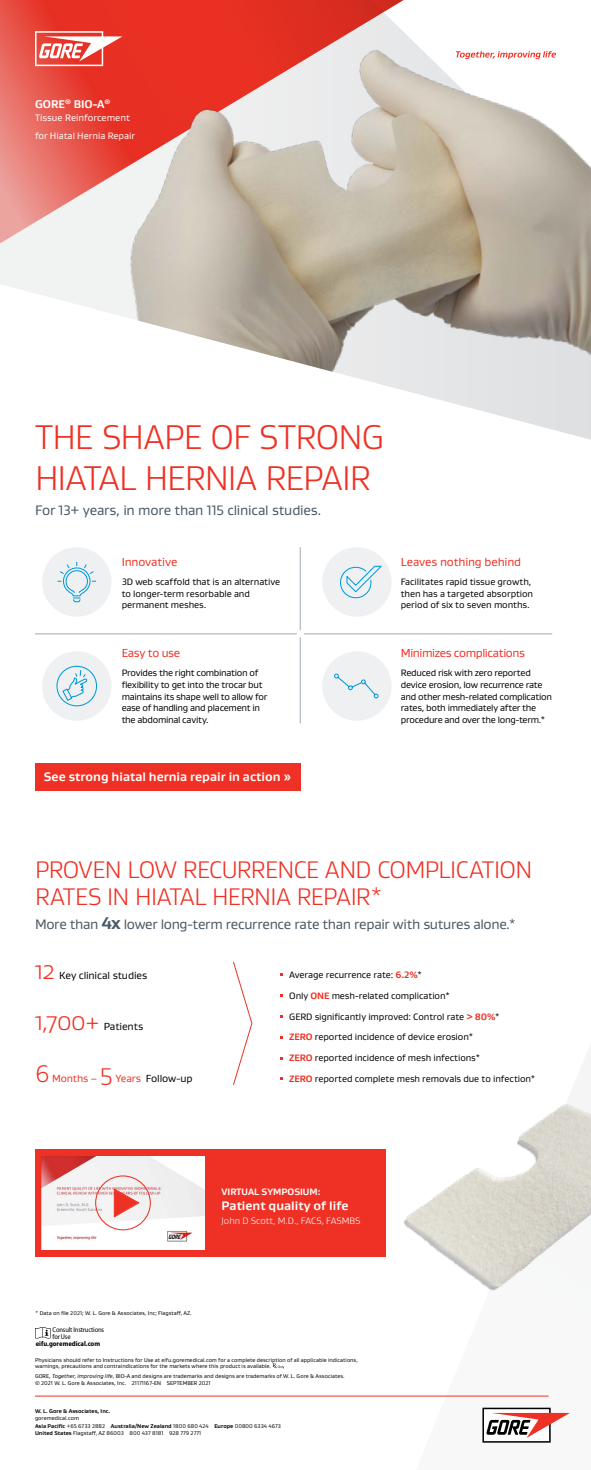
<style>
.page{position:relative;width:591px;height:1470px;background:#fff}
.page>*{position:absolute;margin:0;border:0;box-sizing:border-box;transform-origin:0 0}
.t1{font:300 35px/41.6px "Gore Gustan";letter-spacing:-.03em;color:#ee3124}
.t2{font:300 24.5px/26.6px "Gore Gustan";letter-spacing:-.025em;color:#ee3124}
.t3{font:14px "Gore Gustan";letter-spacing:-.02em;color:#485865}
.t4{font:700 12.56px "Gore Gustan";color:#fff}
.t5{font:11.9px "Gore Gustan";letter-spacing:-.02em;color:#ee3124}
.t6{font:700 11.45px "Gore Gustan";color:#fff}
.t7{font:10.5px "Gore Gustan";letter-spacing:-.01em;color:#000}
.t8{font:10.5px "Gore Gustan";letter-spacing:-.01em;color:#ee3124}
.t9{font:9.59px "Gore Gustan";color:#fff}
.t10{font:9.45px/11.9px "Gore Gustan";letter-spacing:-.015em;color:#000}
.t11{font:300 9.45px "Gore Gustan";color:#fff}
.t12{font:9.45px "Gore Gustan";color:#fff}
.t13{font:700 9.45px "Gore Gustan";color:#fff}
.t14{font:semi-condensed 7.1px/7.1px "Myriad Pro";letter-spacing:-.02em;color:#000}
.t15{font:700 semi-condensed 7.1px "Myriad Pro";color:#000}
.t16{font:5.63px/6.9px "Gore Gustan";color:#000}
.t17{font:700 5.63px "Gore Gustan";color:#000}
.s1{font-weight:700;font-size:17.5px}
.s2{color:#ee3124}
.s3{font-weight:700;color:#ee3124}
.s4{font-style:italic}
.s5{font-weight:700}
</style>
<div class="page">
<svg style="left:414px;top:1045px;width:177px;height:363px"></svg>
<svg style="left:482px;top:1408px;width:88px;height:35px"></svg>
<svg style="left:0;top:243px;width:50px;height:54px"></svg>
<svg style="left:0;top:0;width:404px;height:243px;background:#e9766e"></svg>
<hr style="left:300px;top:547px;width:1px;height:83px;background:#a1abb2">
<hr style="left:300px;top:637px;width:1px;height:86px;background:#a1abb2">
<hr style="left:35px;top:634px;width:262px;height:1px;background:#a1abb2">
<hr style="left:304px;top:634px;width:248px;height:1px;background:#a1abb2">
<div style="left:35px;top:763px;width:265px;height:28px;background:#ee3124"></div>
<img style="left:50px;top:2px;width:541px;height:438px">
<svg style="left:456px;top:51px;width:100px;height:8px"></svg>
<hr style="left:35px;top:1396px;width:513px;height:1px;background:#ee3124">
<svg style="left:272px;top:1363px;width:12px;height:6px"></svg>
<svg style="left:35px;top:1327px;width:15px;height:12px"></svg>
<img style="left:403px;top:1074px;width:188px;height:255px">
<svg style="left:233px;top:961px;width:20px;height:124px"></svg>
<div style="left:322px;top:547px;width:70px;height:70px;background:#eff0f2;border-radius:50%"></div>
<svg style="left:340px;top:565px;width:42px;height:34px"></svg>
<div style="left:42px;top:651px;width:69px;height:70px;background:#eff0f2;border-radius:50%"></div>
<div style="left:322px;top:651px;width:70px;height:70px;background:#eff0f2;border-radius:50%"></div>
<svg style="left:334px;top:673px;width:45px;height:26px"></svg>
<div style="left:42px;top:547px;width:69px;height:70px;background:#eff0f2;border-radius:50%"></div>
<svg style="left:57px;top:561px;width:40px;height:42px"></svg>
<div style="left:35px;top:1149px;width:351px;height:108px;background:#ee3124"></div>
<img style="left:41px;top:1157px;width:164px;height:92px">
<svg style="left:95px;top:1175px;width:56px;height:56px;background:#f1ccca"></svg>
<svg style="left:35px;top:31px;width:87px;height:35px"></svg>
<svg style="left:56px;top:665px;width:42px;height:42px"></svg>
<p class="t6" style="left:35px;top:96px;width:77px">GORE<sup>®</sup> BIO-A<sup>®</sup></p>
<p class="t9" style="left:35px;top:112px;width:96px">Tissue Reinforcement</p>
<p class="t12" style="left:35px;top:129px;width:102px">for Hiatal Hernia Repair</p>
<h1 class="t1" style="left:35px;top:415px;width:351px">THE SHAPE OF STRONG<br>HIATAL HERNIA REPAIR</h1>
<h3 class="t3" style="left:35px;top:501px;width:288px">For 13+ years, in more than 115 clinical studies.</h3>
<p class="t5" style="left:122px;top:554px;width:57px">Innovative</p>
<p class="t10" style="left:122px;top:575px;width:160px">3D web scaffold that is an alternative to longer-term resorbable and permanent meshes.</p>
<p class="t5" style="left:122px;top:645px;width:60px">Easy to use</p>
<p class="t10" style="left:122px;top:666px;width:147px">Provides the right combination of flexibility to get into the trocar but maintains its shape well to allow for ease of handling and placement in the abdominal cavity.</p>
<h3 class="t4" style="left:44px;top:769px;width:249px">See strong hiatal hernia repair in action »</h3>
<p class="t5" style="left:401px;top:554px;width:122px">Leaves nothing behind</p>
<p class="t10" style="left:401px;top:575px;width:134px">Facilitates rapid tissue growth, then has a targeted absorption period of six to seven months.</p>
<p class="t5" style="left:401px;top:645px;width:126px">Minimizes complications</p>
<p class="t10" style="left:401px;top:666px;width:153px">Reduced risk with zero reported device erosion, low recurrence rate and other mesh-related complication rates, both immediately after the procedure and over the long-term.*</p>
<h2 class="t2" style="left:35px;top:856px;width:499px">PROVEN LOW RECURRENCE AND COMPLICATION<br>RATES IN HIATAL HERNIA REPAIR*</h2>
<h3 class="t3" style="left:35px;top:915px;width:483px">More than <span class="s1">4x</span> lower long-term recurrence rate than repair with sutures alone.*</h3>
<h2 class="t2" style="left:35px;top:957px;width:22px">12</h2>
<p class="t7" style="left:59px;top:968px;width:89px">Key clinical studies</p>
<h2 class="t2" style="left:35px;top:1008px;width:66px">1,700+</h2>
<p class="t7" style="left:104px;top:1020px;width:41px">Patients</p>
<h2 class="t2" style="left:35px;top:1060px;width:16px">6</h2>
<p class="t8" style="left:52px;top:1071px;width:47px">Months –</p>
<h2 class="t2" style="left:100px;top:1060px;width:15px">5</h2>
<p class="t7" style="left:115px;top:1071px;width:79px"><span class="s2">Years</span> Follow-up</p>
<p class="t10" style="left:289px;top:968px;width:135px">Average recurrence rate: <span class="s3">6.2%</span>*</p>
<p class="t10" style="left:289px;top:989px;width:163px">Only <span class="s3">ONE</span> mesh-related complication*</p>
<p class="t10" style="left:289px;top:1010px;width:212px">GERD significantly improved: Control rate <span class="s3">&gt; 80%</span>*</p>
<p class="t10" style="left:289px;top:1031px;width:186px"><span class="s3">ZERO</span> reported incidence of device erosion*</p>
<p class="t10" style="left:289px;top:1052px;width:193px"><span class="s3">ZERO</span> reported incidence of mesh infections*</p>
<p class="t10" style="left:289px;top:1073px;width:248px"><span class="s3">ZERO</span> reported complete mesh removals due to infection*</p>
<p class="t13" style="left:222px;top:1186px;width:101px">VIRTUAL SYMPOSIUM:</p>
<h3 class="t4" style="left:222px;top:1198px;width:128px">Patient quality of life</h3>
<p class="t11" style="left:222px;top:1215px;width:141px">John D Scott, M.D., FACS, FASMBS</p>
<p class="t16" style="left:35px;top:1310px;width:158px">* Data on file 2021; W. L. Gore &amp; Associates, Inc; Flagstaff, AZ.</p>
<p class="t14" style="left:53px;top:1326px;width:53px">Consult Instructions for Use</p>
<p class="t15" style="left:36px;top:1339px;width:66px">eifu.goremedical.com</p>
<p class="t16" style="left:35px;top:1356px;width:324px">Physicians should refer to Instructions for Use at eifu.goremedical.com for a complete description of all applicable indications, warnings, precautions and contraindications for the markets where this product is available.</p>
<p class="t16" style="left:35px;top:1373px;width:311px">GORE, <span class="s4">Together, improving life</span>, BIO-A and designs are trademarks and designs are trademarks of W. L. Gore &amp; Associates. © 2021 W. L. Gore &amp; Associates, Inc. 21171167-EN SEPTEMBER 2021</p>
<p class="t17" style="left:35px;top:1407px;width:77px">W. L. Gore &amp; Associates, Inc.</p>
<p class="t16" style="left:35px;top:1413px;width:247px;line-height:8.2px">goremedical.com<br><span class="s5">Asia Pacific</span> +65 6733 2882 <span class="s5">Australia/New Zealand</span> 1800 680 424 <span class="s5">Europe</span> 00800 6334 4673</p>
<p class="t16" style="left:35px;top:1430px;width:168px"><span class="s5">United States</span> Flagstaff, AZ 86003 800 437 8181 928 779 2771</p>
</div>
